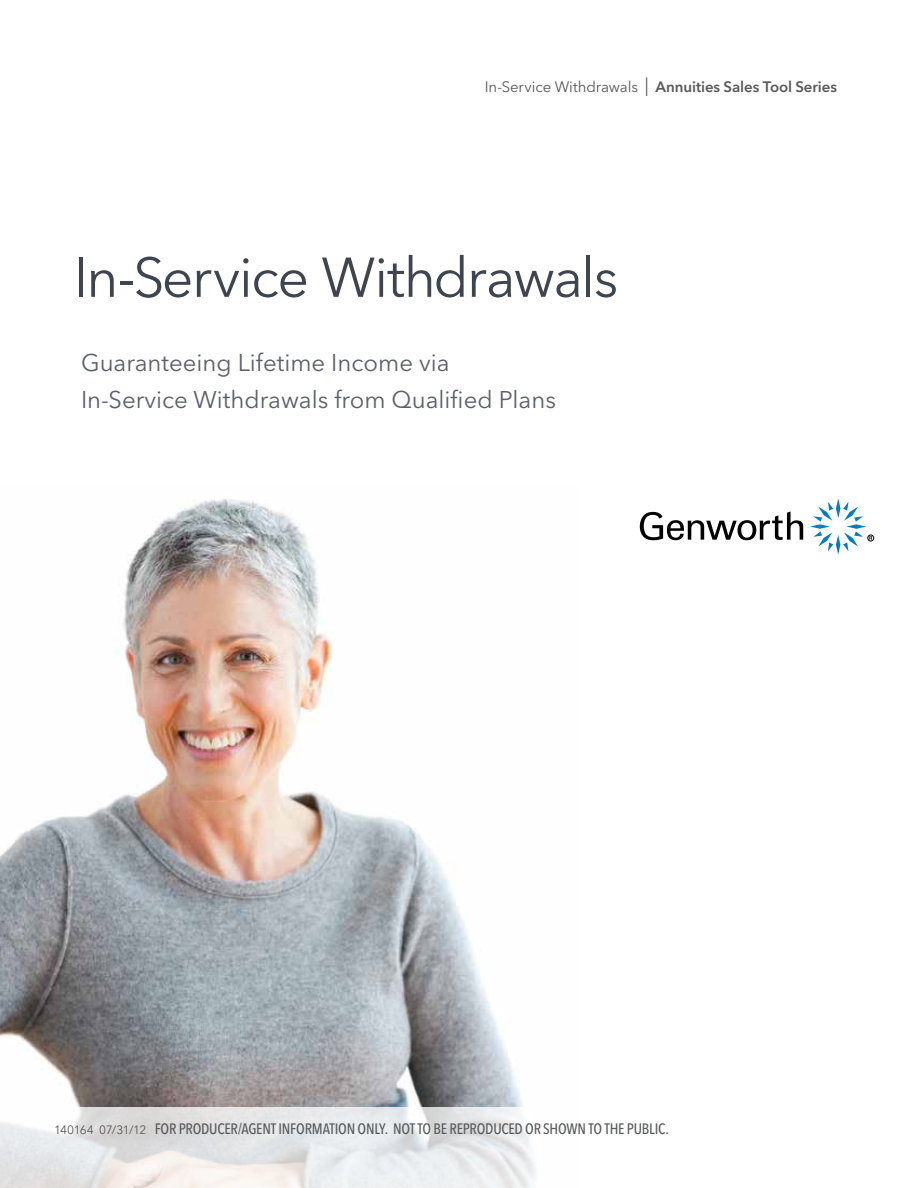
<style>
.page{position:relative;width:918px;height:1188px;background:#fff}
.page>*{position:absolute;margin:0;border:0;box-sizing:border-box;transform-origin:0 0}
.t1{font:55.5px "Avenir Next LT Pro";letter-spacing:-.03em;color:#3f454f}
.t2{font:24px/37.5px "Avenir Next LT Pro";color:#5a606a}
.t3{font:500 condensed 15px "Avenir Next LT Pro";letter-spacing:-.015em;color:#58595b}
.t4{font:600 15px "Avenir Next LT Pro";letter-spacing:-.005em;color:#58595b}
.s1{font-weight:400}
.s2{font-weight:400;font-size:26.25px}
.s3{font-weight:400;font-stretch:normal;font-size:12px}
</style>
<div class="page">
<img style="left:0;top:499px;width:524px;height:608px">
<svg style="left:640px;top:512px;width:163px;height:28px"></svg>
<div style="left:867px;top:535px;width:7px;height:6px;border:1px solid #000;border-radius:50%"></div>
<svg style="left:810px;top:498px;width:62px;height:57px"></svg>
<svg style="left:0;top:1107px;width:535px;height:81px;fill:#e7e9ea"></svg>
<p class="t4" style="left:485px;top:78px;width:354px"><span class="s1">In-Service Withdrawals</span> <span class="s2">I</span> Annuities Sales Tool Series</p>
<h1 class="t1" style="left:73px;top:244px;width:546px">In-Service Withdrawals</h1>
<h2 class="t2" style="left:81px;top:343px;width:477px">Guaranteeing Lifetime Income via<br>In-Service Withdrawals from Qualified Plans</h2>
<p class="t3" style="left:54px;top:1120px;width:616px"><span class="s3">140164 07/31/12</span> FOR PRODUCER/AGENT INFORMATION ONLY. NOT TO BE REPRODUCED OR SHOWN TO THE PUBLIC.</p>
</div>
